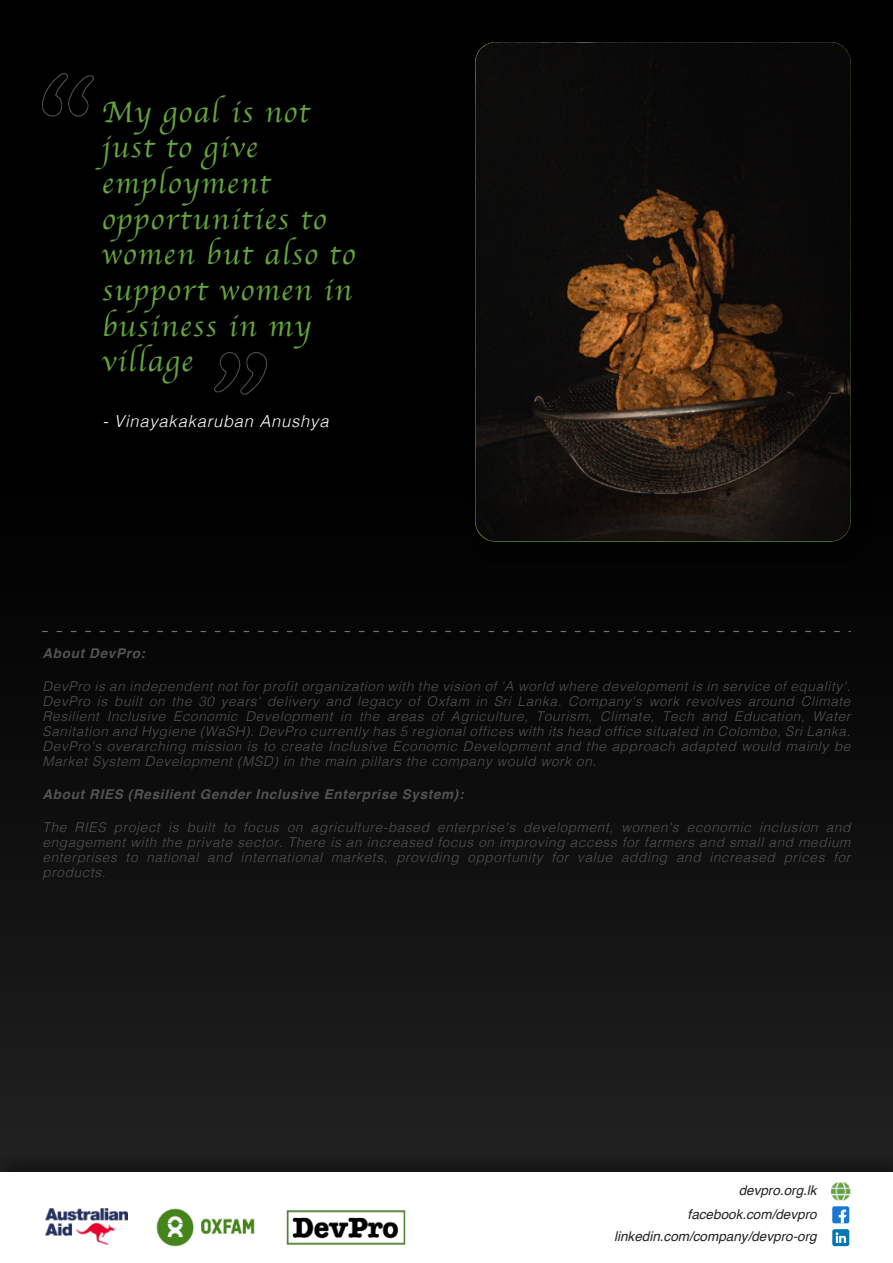
<style>
.page{position:relative;width:893px;height:1263px;background:#fff}
.page>*{position:absolute;margin:0;border:0;box-sizing:border-box;transform-origin:0 0}
.t1{font:31.05px/35.7px "Apple Chancery";letter-spacing:.05em;color:#63a53d}
.t2{font:italic 300 16.5px "Helvetica";letter-spacing:.05em;color:#fff}
.t3{font:italic 300 13.5px/15px "Helvetica";letter-spacing:.05em;color:#525252;text-align:justify}
.t4{font:italic 700 13.5px "Helvetica";letter-spacing:.05em;color:#525252}
.t5{font:italic 13.5px "Helvetica";color:#222}
</style>
<div class="page">
<img style="left:0;top:0;width:893px;height:1146px">
<img style="left:42px;top:74px;width:52px;height:42px">
<img style="left:215px;top:352px;width:52px;height:43px">
<div style="left:0;top:1146px;width:893px;height:26px;background:#1c1c1c"></div>
<img style="left:286px;top:1210px;width:120px;height:35px">
<img style="left:46px;top:1208px;width:81px;height:37px">
<img style="left:157px;top:1208px;width:98px;height:38px">
<div style="left:832px;top:1206px;width:17px;height:17px;background:#1976d2;border-radius:2px"></div>
<svg style="left:839px;top:1209px;width:8px;height:14px"></svg>
<div style="left:832px;top:1229px;width:17px;height:17px;background:#0077b5;border-radius:2px"></div>
<svg style="left:835px;top:1232px;width:11px;height:11px"></svg>
<img style="left:832px;top:1182px;width:18px;height:18px">
<svg style="left:43px;top:631px;width:807px;height:1px"></svg>
<div style="left:469px;top:36px;width:403px;height:526px;background:#000"></div>
<img style="left:476px;top:43px;width:374px;height:498px;border-radius:20px">
<h1 class="t1" style="left:102px;top:95px;width:255px">My goal is not just to give employment opportunities to women but also to support women in business in my village</h1>
<p class="t2" style="left:102px;top:415px;width:228px">- Vinayakakaruban Anushya</p>
<p class="t4" style="left:43px;top:648px;width:104px">About DevPro:</p>
<p class="t3" style="left:43px;top:680px;width:809px">DevPro is an independent not for profit organization with the vision of 'A world where development is in service of equality'.<br>DevPro is built on the 30 years' delivery and legacy of Oxfam in Sri Lanka. Company's work revolves around Climate Resilient Inclusive Economic Development in the areas of Agriculture, Tourism, Climate, Tech and Education, Water Sanitation and Hygiene (WaSH). DevPro currently has 5 regional offices with its head office situated in Colombo, Sri Lanka.<br>DevPro's overarching mission is to create Inclusive Economic Development and the approach adapted would mainly be Market System Development (MSD) in the main pillars the company would work on.</p>
<p class="t4" style="left:43px;top:789px;width:423px">About RIES (Resilient Gender Inclusive Enterprise System):</p>
<p class="t3" style="left:43px;top:821px;width:809px">The RIES project is built to focus on agriculture-based enterprise's development, women's economic inclusion and engagement with the private sector. There is an increased focus on improving access for farmers and small and medium enterprises to national and international markets, providing opportunity for value adding and increased prices for products.</p>
<p class="t5" style="left:739px;top:1185px;width:80px">devpro.org.lk</p>
<p class="t5" style="left:614px;top:1231px;width:204px">linkedin.com/company/devpro-org</p>
<p class="t5" style="left:688px;top:1208px;width:131px">facebook.com/devpro</p>
</div>
